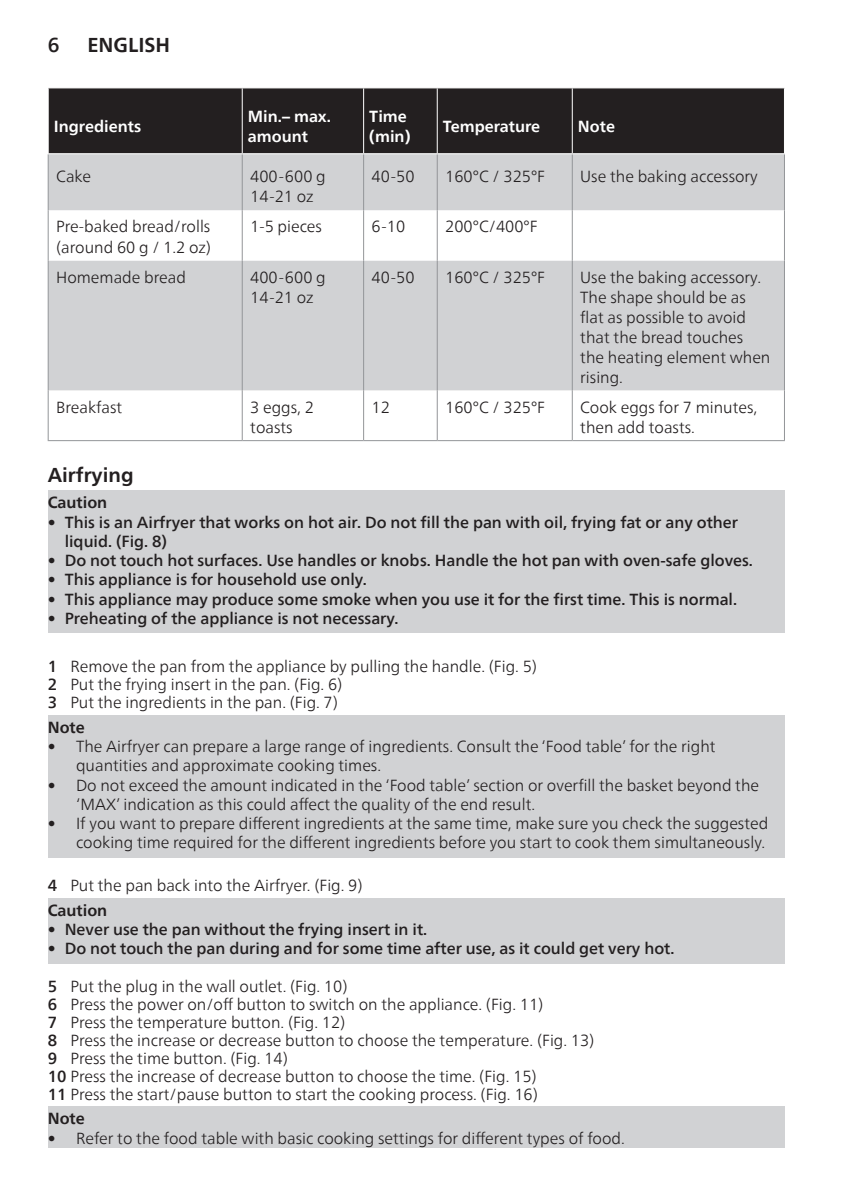
<style>
.page{position:relative;width:844px;height:1196px;background:#fff}
.page>*{position:absolute;margin:0;border:0;box-sizing:border-box;transform-origin:0 0}
.heading2{font:700 20px "Neue Frutiger World";color:#231f20}
.t1{font:500 20px "Neue Frutiger World";color:#231f20}
.dfutable{font:300 16px/20px "Neue Frutiger World";color:#231f20}
.t2{font:500 16px/19.2px "Neue Frutiger World";color:#231f20}
.dfutable_header{font:700 16px/20px "Neue Frutiger World";color:#fff}
.NOTE_Heading{font:700 16px "Neue Frutiger World";color:#231f20}
.s1{font-weight:500}
</style>
<div class="page">
<div style="left:48px;top:490px;width:736px;height:143px;background:#d1d2d4"></div>
<div style="left:48px;top:714px;width:736px;height:143px;background:#d1d2d4"></div>
<div style="left:48px;top:897px;width:736px;height:66px;background:#d1d2d4"></div>
<div style="left:48px;top:1106px;width:736px;height:41px;background:#d1d2d4"></div>
<div style="left:49px;top:88px;width:735px;height:65px;background:#231f20"></div>
<div style="left:49px;top:154px;width:735px;height:56px;background:#d1d2d4"></div>
<svg style="left:49px;top:210px;width:735px;height:230px;fill:#d1d2d4"></svg>
<hr style="left:363px;top:88px;width:1px;height:65px;background:#fff">
<hr style="left:437px;top:88px;width:1px;height:65px;background:#fff">
<hr style="left:572px;top:88px;width:1px;height:65px;background:#fff">
<hr style="left:48px;top:154px;width:1px;height:56px;background:#939598">
<hr style="left:242px;top:154px;width:1px;height:56px;background:#939598">
<hr style="left:363px;top:154px;width:1px;height:56px;background:#939598">
<hr style="left:437px;top:154px;width:1px;height:56px;background:#939598">
<hr style="left:572px;top:154px;width:1px;height:56px;background:#939598">
<hr style="left:784px;top:154px;width:1px;height:56px;background:#939598">
<hr style="left:48px;top:210px;width:1px;height:50px;background:#939598">
<hr style="left:242px;top:210px;width:1px;height:50px;background:#939598">
<hr style="left:363px;top:210px;width:1px;height:50px;background:#939598">
<hr style="left:437px;top:210px;width:1px;height:50px;background:#939598">
<hr style="left:572px;top:210px;width:1px;height:50px;background:#939598">
<hr style="left:784px;top:210px;width:1px;height:50px;background:#939598">
<hr style="left:48px;top:260px;width:1px;height:130px;background:#939598">
<hr style="left:242px;top:260px;width:1px;height:130px;background:#939598">
<hr style="left:363px;top:260px;width:1px;height:130px;background:#939598">
<hr style="left:437px;top:260px;width:1px;height:130px;background:#939598">
<hr style="left:572px;top:260px;width:1px;height:130px;background:#939598">
<hr style="left:784px;top:260px;width:1px;height:130px;background:#939598">
<hr style="left:48px;top:390px;width:1px;height:50px;background:#939598">
<hr style="left:242px;top:390px;width:1px;height:50px;background:#939598">
<hr style="left:363px;top:390px;width:1px;height:50px;background:#939598">
<hr style="left:437px;top:390px;width:1px;height:50px;background:#939598">
<hr style="left:572px;top:390px;width:1px;height:50px;background:#939598">
<hr style="left:784px;top:390px;width:1px;height:50px;background:#939598">
<hr style="left:48px;top:440px;width:194px;height:1px;background:#939598">
<hr style="left:242px;top:440px;width:121px;height:1px;background:#939598">
<hr style="left:363px;top:440px;width:74px;height:1px;background:#939598">
<hr style="left:437px;top:440px;width:135px;height:1px;background:#939598">
<hr style="left:572px;top:440px;width:213px;height:1px;background:#939598">
<hr style="left:242px;top:88px;width:1px;height:65px;background:#fff">
<p class="t1" style="left:48px;top:29px;width:13px">6</p>
<p class="heading2" style="left:87px;top:28px;width:84px">ENGLISH</p>
<p class="dfutable_header" style="left:54px;top:116px;width:89px">Ingredients</p>
<p class="dfutable_header" style="left:248px;top:106px;width:85px">Min.– max. amount</p>
<p class="dfutable_header" style="left:369px;top:106px;width:39px">Time</p>
<p class="dfutable_header" style="left:369px;top:126px;width:43px">(min)</p>
<p class="dfutable_header" style="left:443px;top:116px;width:99px">Temperature</p>
<p class="dfutable_header" style="left:578px;top:116px;width:39px">Note</p>
<p class="dfutable" style="left:56px;top:167px;width:36px">Cake</p>
<p class="dfutable" style="left:250px;top:167px;width:77px">400-600 g<br>14-21 oz</p>
<p class="dfutable" style="left:371px;top:167px;width:44px">40-50</p>
<p class="dfutable" style="left:445px;top:167px;width:101px">160°C / 325°F</p>
<p class="dfutable" style="left:580px;top:167px;width:179px">Use the baking accessory</p>
<p class="dfutable" style="left:56px;top:217px;width:156px">Pre-baked bread/rolls (around 60 g / 1.2 oz)</p>
<p class="dfutable" style="left:250px;top:217px;width:73px">1-5 pieces</p>
<p class="dfutable" style="left:371px;top:217px;width:35px">6-10</p>
<p class="dfutable" style="left:445px;top:217px;width:94px">200°C/400°F</p>
<p class="dfutable" style="left:56px;top:267px;width:131px">Homemade bread</p>
<p class="dfutable" style="left:250px;top:267px;width:77px">400-600 g<br>14-21 oz</p>
<p class="dfutable" style="left:371px;top:267px;width:44px">40-50</p>
<p class="dfutable" style="left:445px;top:267px;width:101px">160°C / 325°F</p>
<p class="dfutable" style="left:580px;top:267px;width:192px">Use the baking accessory.<br>The shape should be as flat as possible to avoid that the bread touches the heating element when rising.</p>
<p class="dfutable" style="left:56px;top:397px;width:68px">Breakfast</p>
<p class="dfutable" style="left:250px;top:397px;width:65px">3 eggs, 2 toasts</p>
<p class="dfutable" style="left:371px;top:397px;width:20px">12</p>
<p class="dfutable" style="left:445px;top:397px;width:101px">160°C / 325°F</p>
<p class="dfutable" style="left:580px;top:397px;width:178px">Cook eggs for 7 minutes, then add toasts.</p>
<p class="heading2" style="left:48px;top:457px;width:87px">Airfrying</p>
<p class="NOTE_Heading" style="left:48px;top:488px;width:61px">Caution</p>
<p class="t2" style="left:65px;top:512px;width:675px;text-indent:-17px">• This is an Airfryer that works on hot air. Do not fill the pan with oil, frying fat or any other liquid. (Fig. 8)</p>
<p class="t2" style="left:48px;top:551px;width:706px">• Do not touch hot surfaces. Use handles or knobs. Handle the hot pan with oven-safe gloves.</p>
<p class="t2" style="left:48px;top:570px;width:321px">• This appliance is for household use only.</p>
<p class="t2" style="left:48px;top:589px;width:691px">• This appliance may produce some smoke when you use it for the first time. This is normal.</p>
<p class="t2" style="left:48px;top:608px;width:352px">• Preheating of the appliance is not necessary.</p>
<p class="dfutable" style="left:48px;top:656px;width:491px"><span class="s1">1</span> Remove the pan from the appliance by pulling the handle. (Fig. 5)</p>
<p class="dfutable" style="left:48px;top:674px;width:296px"><span class="s1">2</span> Put the frying insert in the pan. (Fig. 6)</p>
<p class="dfutable" style="left:48px;top:692px;width:292px"><span class="s1">3</span> Put the ingredients in the pan. (Fig. 7)</p>
<p class="NOTE_Heading" style="left:48px;top:713px;width:39px">Note</p>
<p class="dfutable" style="left:76px;top:737px;width:641px;line-height:19.2px;text-indent:-28px">• The Airfryer can prepare a large range of ingredients. Consult the ‘Food table’ for the right quantities and approximate cooking times.</p>
<p class="dfutable" style="left:76px;top:775px;width:684px;line-height:19.2px;text-indent:-28px">• Do not exceed the amount indicated in the ‘Food table’ section or overfill the basket beyond the ‘MAX’ indication as this could affect the quality of the end result.</p>
<p class="dfutable" style="left:48px;top:813px;width:722px;line-height:19.2px;text-align:right">• If you want to prepare different ingredients at the same time, make sure you check the suggested cooking time required for the different ingredients before you start to cook them simultaneously.</p>
<p class="dfutable" style="left:48px;top:875px;width:316px"><span class="s1">4</span> Put the pan back into the Airfryer. (Fig. 9)</p>
<p class="NOTE_Heading" style="left:48px;top:896px;width:61px">Caution</p>
<p class="t2" style="left:48px;top:919px;width:381px">• Never use the pan without the frying insert in it.</p>
<p class="t2" style="left:48px;top:938px;width:628px">• Do not touch the pan during and for some time after use, as it could get very hot.</p>
<p class="dfutable" style="left:48px;top:975px;width:301px"><span class="s1">5</span> Put the plug in the wall outlet. (Fig. 10)</p>
<p class="dfutable" style="left:48px;top:993px;width:497px"><span class="s1">6</span> Press the power on/off button to switch on the appliance. (Fig. 11)</p>
<p class="dfutable" style="left:48px;top:1011px;width:299px"><span class="s1">7</span> Press the temperature button. (Fig. 12)</p>
<p class="dfutable" style="left:48px;top:1029px;width:548px"><span class="s1">8</span> Press the increase or decrease button to choose the temperature. (Fig. 13)</p>
<p class="dfutable" style="left:48px;top:1047px;width:242px"><span class="s1">9</span> Press the time button. (Fig. 14)</p>
<p class="dfutable" style="left:48px;top:1065px;width:490px"><span class="s1">10</span> Press the increase of decrease button to choose the time. (Fig. 15)</p>
<p class="dfutable" style="left:48px;top:1083px;width:492px"><span class="s1">11</span> Press the start/pause button to start the cooking process. (Fig. 16)</p>
<p class="NOTE_Heading" style="left:48px;top:1104px;width:39px">Note</p>
<p class="dfutable" style="left:48px;top:1127px;width:579px">• Refer to the food table with basic cooking settings for different types of food.</p>
</div>
